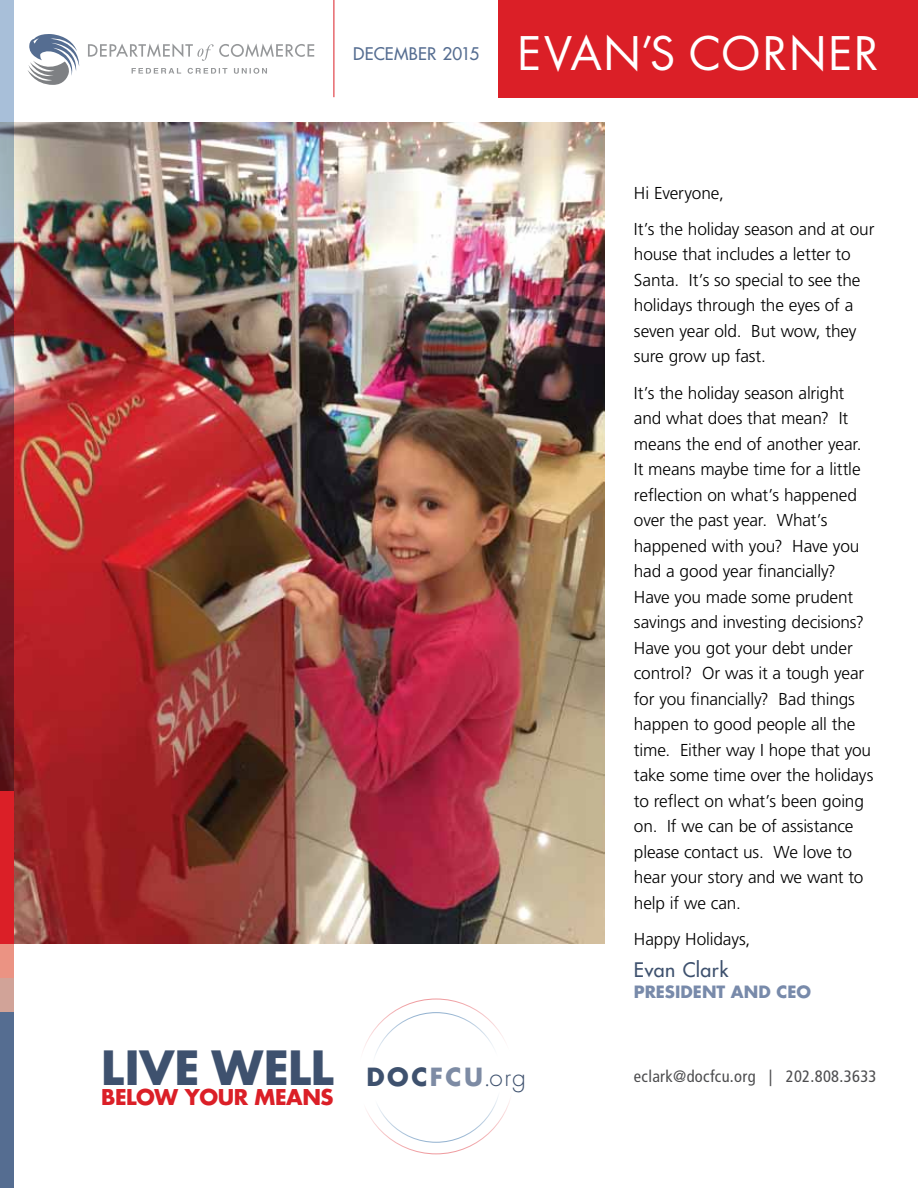
<style>
.page{position:relative;width:918px;height:1188px;background:#fff}
.page>*{position:absolute;margin:0;border:0;box-sizing:border-box;transform-origin:0 0}
.t1{font:700 45.9px "Futura";color:#3e516e}
.t2{font:45px "Futura Std";letter-spacing:.04em;color:#fff}
.t3{font:700 21.15px "Futura";letter-spacing:-.02em;color:#db1f27}
.t4{font:500 19.5px "Futura Std";letter-spacing:.025em;color:#3e516e}
.t5{font:300 17.25px/25.5px "Frutiger LT Std";letter-spacing:-.01em;color:#000}
.t6{font:500 16.95px "Futura Std";letter-spacing:.01em;color:#556d91}
.t7{font:condensed 16.5px "Frutiger LT Std";letter-spacing:.02em;color:#4d4d4f}
.t8{font:700 16.5px "Futura Std";color:#788aaa}
.s1{font-size:24.3px}
.s2{font-size:24.3px;color:#7d8ba4}
.s3{font-weight:300;font-size:24.3px}
</style>
<div class="page">
<img style="left:14px;top:123px;width:590px;height:821px">
<div style="left:498px;top:0;width:420px;height:97px;background:#db1f27"></div>
<hr style="left:334px;top:0;width:1px;height:97px;background:#db1f27">
<svg style="left:28px;top:34px;width:51px;height:51px"></svg>
<svg style="left:88px;top:43px;width:226px;height:18px"></svg>
<svg style="left:132px;top:68px;width:135px;height:6px"></svg>
<svg style="left:0;top:0;width:14px;height:791px"></svg>
<div style="left:0;top:978px;width:14px;height:210px;background:#556d91"></div>
<div style="left:0;top:791px;width:14px;height:187px;background:#db1f27"></div>
<svg style="left:0;top:944px;width:14px;height:67px"></svg>
<p class="t6" style="left:353px;top:43px;width:128px">DECEMBER 2015</p>
<h2 class="t2" style="left:517px;top:24px;width:363px">EVAN’S CORNER</h2>
<p class="t5" style="left:634px;top:175px;width:242px;line-height:36.3px">Hi Everyone,<br>It’s the holiday season and at our</p>
<p class="t5" style="left:634px;top:242px;width:228px">house that includes a letter to<br>Santa. It’s so special to see the holidays through the eyes of a seven year old. But wow, they sure grow up fast.</p>
<p class="t5" style="left:634px;top:380px;width:241px">It’s the holiday season alright and what does that mean? It means the end of another year.<br>It means maybe time for a little reflection on what’s happened over the past year. What’s happened with you? Have you had a good year financially?<br>Have you made some prudent savings and investing decisions?<br>Have you got your debt under control? Or was it a tough year for you financially? Bad things happen to good people all the time. Either way I hope that you take some time over the holidays to reflect on what’s been going on. If we can be of assistance please contact us. We love to hear your story and we want to help if we can.</p>
<p class="t5" style="left:634px;top:927px;width:118px">Happy Holidays,</p>
<p class="t4" style="left:634px;top:957px;width:96px">EVAN CLARK</p>
<p class="t8" style="left:634px;top:981px;width:179px">PRESIDENT AND CEO</p>
<h1 class="t1" style="left:101px;top:1035px;width:426px">LIVE WELL <span class="s1">DOC</span><span class="s2">FCU</span><span class="s3">.org</span></h1>
<p class="t3" style="left:101px;top:1082px;width:234px">BELOW YOU R MEANS</p>
<p class="t7" style="left:634px;top:1067px;width:244px">eclark@docfcu.org | 202.808.3633</p>
</div>
